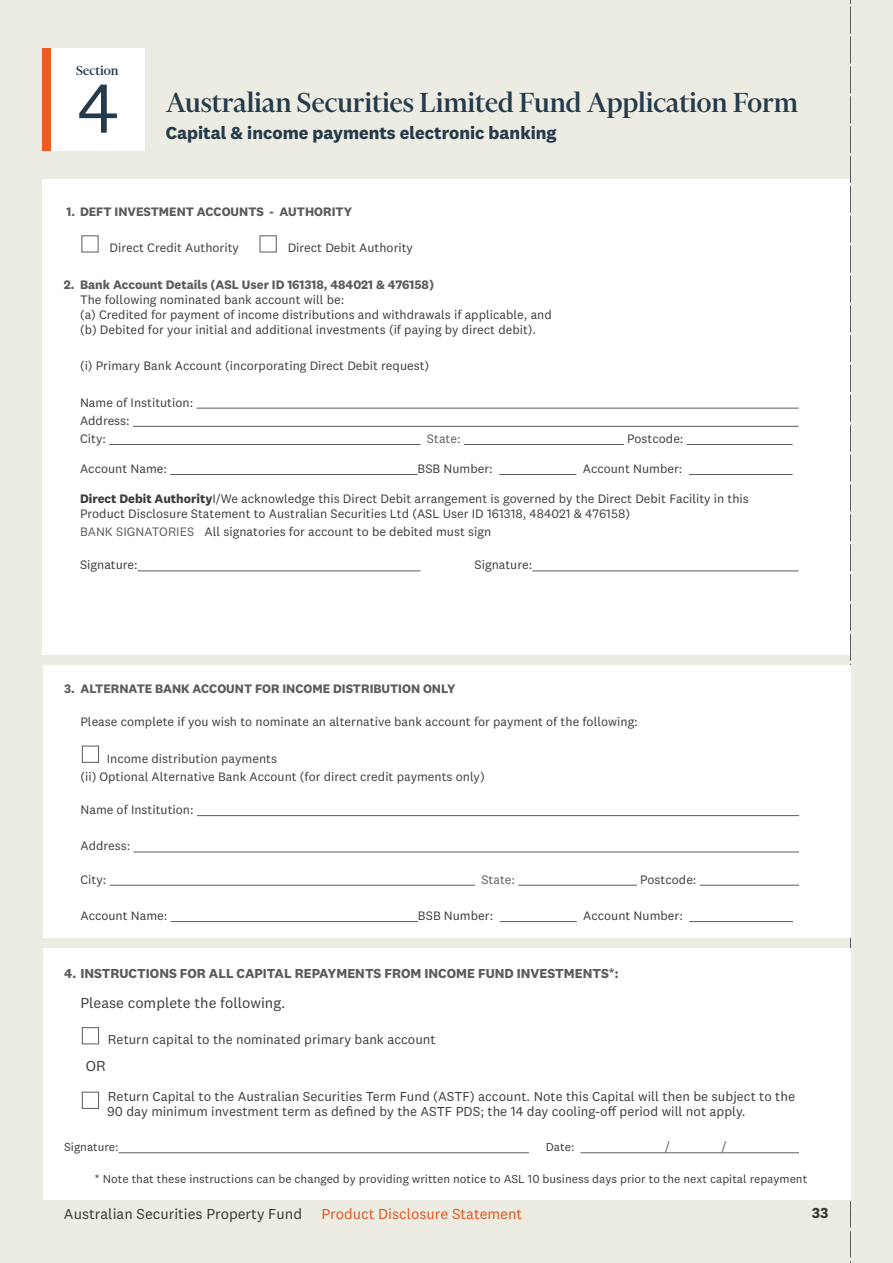
<style>
.page{position:relative;width:893px;height:1263px;background:#ecece3}
.page>*{position:absolute;margin:0;border:0;box-sizing:border-box;transform-origin:0 0}
.t1{font:72px "National 2";color:#253a4a}
.Head_1{font:500 31.5px "Financier Display";color:#253a4a}
.Forms_copy{font:700 18px "National 2";color:#253a4a}
.Forms_copy-2{font:15px "National 2";color:#3c3c3c}
.t2{font:15px "National 2";color:#f15a22}
.Head_1-2{font:500 15px "Financier Display";color:#253a4a}
.t3{font:700 15px "National 2";color:#3c3c3c}
.Forms_copy-3{font:13.5px/15px "National 2";color:#3c3c3c}
.Forms_copy-4{font:700 13.5px "National 2";color:#5d5b5a}
.Forms_copy-5{font:13.5px "National 2";color:#5d5b5a}
.Forms_copy-6{font:12.75px/15px "National 2";color:#3c3c3c}
.Forms_copy-7{font:700 12.75px "National 2";color:#5d5b5a}
.Forms_copy-8{font:12.75px "National 2";color:#5d5b5a}
.Forms_copy-9{font:12px "National 2";color:#3c3c3c}
.s1{font-weight:700;color:#5d5b5a}
.s2{font-weight:700}
.s3{color:#5d5b5a}
</style>
<div class="page">
<div style="left:51px;top:49px;width:94px;height:102px;background:#fff"></div>
<div style="left:43px;top:49px;width:8px;height:102px;background:#f15a22"></div>
<svg style="left:850px;top:0;width:1px;height:1263px"></svg>
<div style="left:43px;top:180px;width:807px;height:475px;background:#fff"></div>
<hr style="left:196px;top:408px;width:603px;height:1px;background:#5d5b5a">
<hr style="left:133px;top:426px;width:666px;height:1px;background:#5d5b5a">
<hr style="left:109px;top:444px;width:312px;height:1px;background:#5d5b5a">
<hr style="left:464px;top:444px;width:160px;height:1px;background:#5d5b5a">
<hr style="left:687px;top:444px;width:106px;height:1px;background:#5d5b5a">
<hr style="left:170px;top:474px;width:248px;height:1px;background:#5d5b5a">
<hr style="left:499px;top:474px;width:77px;height:1px;background:#5d5b5a">
<hr style="left:689px;top:474px;width:104px;height:1px;background:#5d5b5a">
<hr style="left:138px;top:570px;width:283px;height:1px;background:#5d5b5a">
<hr style="left:532px;top:570px;width:267px;height:1px;background:#5d5b5a">
<div style="left:82px;top:235px;width:17px;height:17px;background:#fff;border:1px solid #5d5b5a"></div>
<div style="left:260px;top:235px;width:17px;height:17px;background:#fff;border:1px solid #5d5b5a"></div>
<div style="left:43px;top:665px;width:808px;height:273px;background:#fff"></div>
<hr style="left:197px;top:815px;width:602px;height:1px;background:#5d5b5a">
<hr style="left:133px;top:852px;width:666px;height:1px;background:#5d5b5a">
<hr style="left:110px;top:885px;width:365px;height:1px;background:#5d5b5a">
<hr style="left:518px;top:885px;width:119px;height:1px;background:#5d5b5a">
<hr style="left:700px;top:885px;width:99px;height:1px;background:#5d5b5a">
<hr style="left:171px;top:921px;width:247px;height:1px;background:#5d5b5a">
<hr style="left:500px;top:921px;width:77px;height:1px;background:#5d5b5a">
<hr style="left:689px;top:921px;width:104px;height:1px;background:#5d5b5a">
<div style="left:82px;top:746px;width:17px;height:17px;background:#fff;border:1px solid #5d5b5a"></div>
<div style="left:43px;top:948px;width:808px;height:251px;background:#fff"></div>
<hr style="left:119px;top:1152px;width:410px;height:1px;background:#5d5b5a">
<hr style="left:580px;top:1152px;width:219px;height:1px;background:#5d5b5a">
<div style="left:82px;top:1027px;width:17px;height:17px;background:#fff;border:1px solid #5d5b5a"></div>
<div style="left:82px;top:1092px;width:17px;height:17px;background:#fff;border:1px solid #5d5b5a"></div>
<p class="Head_1-2" style="left:76px;top:62px;width:44px">Section</p>
<p class="t1" style="left:77px;top:65px;width:43px">4</p>
<p class="Head_1" style="left:166px;top:86px;width:634px">Australian Securities Limited Fund Application Form</p>
<p class="Forms_copy" style="left:166px;top:122px;width:392px">Capital &amp; income payments electronic banking</p>
<p class="Forms_copy-7" style="left:67px;top:204px;width:287px">1. DEFT INVESTMENT ACCOUNTS - AUTHORITY</p>
<p class="Forms_copy-6" style="left:110px;top:240px;width:131px">Direct Credit Authority</p>
<p class="Forms_copy-6" style="left:288px;top:240px;width:127px">Direct Debit Authority</p>
<p class="Forms_copy-6" style="left:80px;top:277px;width:473px;text-indent:-16px"><span class="s1">2. Bank Account Details (ASL User ID 161318, 484021 &amp; 476158)<br></span>The following nominated bank account will be:<br>(a) Credited for payment of income distributions and withdrawals if applicable, and (b) Debited for your initial and additional investments (if paying by direct debit).</p>
<p class="Forms_copy-6" style="left:80px;top:358px;width:351px">(i) Primary Bank Account (incorporating Direct Debit request)</p>
<p class="Forms_copy-6" style="left:80px;top:395px;width:115px">Name of Institution:</p>
<p class="Forms_copy-6" style="left:80px;top:413px;width:51px">Address:</p>
<p class="Forms_copy-6" style="left:80px;top:431px;width:28px">City:</p>
<p class="Forms_copy-8" style="left:427px;top:431px;width:35px">State:</p>
<p class="Forms_copy-6" style="left:627px;top:431px;width:58px">Postcode:</p>
<p class="Forms_copy-6" style="left:80px;top:461px;width:89px">Account Name:</p>
<p class="Forms_copy-6" style="left:418px;top:461px;width:77px">BSB Number:</p>
<p class="Forms_copy-6" style="left:583px;top:461px;width:101px">Account Number:</p>
<p class="Forms_copy-6" style="left:80px;top:491px;width:670px"><span class="s2">Direct Debit Authority</span>I/We acknowledge this Direct Debit arrangement is governed by the Direct Debit Facility in this<br>Product Disclosure Statement to Australian Securities Ltd (ASL User ID 161318, 484021 &amp; 476158)</p>
<p class="Forms_copy-6" style="left:80px;top:524px;width:413px"><span class="s3">BANK SIGNATORIES</span> All signatories for account to be debited must sign</p>
<p class="Forms_copy-6" style="left:80px;top:557px;width:59px">Signature:</p>
<p class="Forms_copy-6" style="left:475px;top:557px;width:59px">Signature:</p>
<p class="Forms_copy-7" style="left:64px;top:681px;width:393px">3. ALTERNATE BANK ACCOUNT FOR INCOME DISTRIBUTION ONLY</p>
<p class="Forms_copy-6" style="left:80px;top:714px;width:559px">Please complete if you wish to nominate an alternative bank account for payment of the following:</p>
<p class="Forms_copy-6" style="left:107px;top:751px;width:172px">Income distribution payments</p>
<p class="Forms_copy-6" style="left:80px;top:769px;width:406px">(ii) Optional Alternative Bank Account (for direct credit payments only)</p>
<p class="Forms_copy-6" style="left:80px;top:802px;width:115px">Name of Institution:</p>
<p class="Forms_copy-6" style="left:80px;top:838px;width:51px">Address:</p>
<p class="Forms_copy-6" style="left:80px;top:872px;width:28px">City:</p>
<p class="Forms_copy-8" style="left:481px;top:872px;width:35px">State:</p>
<p class="Forms_copy-6" style="left:640px;top:872px;width:58px">Postcode:</p>
<p class="Forms_copy-6" style="left:80px;top:908px;width:89px">Account Name:</p>
<p class="Forms_copy-6" style="left:418px;top:908px;width:77px">BSB Number:</p>
<p class="Forms_copy-6" style="left:583px;top:908px;width:101px">Account Number:</p>
<p class="Forms_copy-4" style="left:64px;top:965px;width:556px">4. INSTRUCTIONS FOR ALL CAPITAL REPAYMENTS FROM INCOME FUND INVESTMENTS*:</p>
<p class="Forms_copy-2" style="left:80px;top:994px;width:206px">Please complete the following.</p>
<p class="Forms_copy-3" style="left:108px;top:1032px;width:329px">Return capital to the nominated primary bank account</p>
<p class="Forms_copy-2" style="left:86px;top:1057px;width:21px">OR</p>
<p class="Forms_copy-3" style="left:107px;top:1089px;width:689px">Return Capital to the Australian Securities Term Fund (ASTF) account. Note this Capital will then be subject to the<br>90 day minimum investment term as defined by the ASTF PDS; the 14 day cooling-off period will not apply.</p>
<p class="Forms_copy-9" style="left:64px;top:1140px;width:56px">Signature:</p>
<p class="Forms_copy-9" style="left:546px;top:1140px;width:30px">Date:</p>
<p class="Forms_copy-5" style="left:665px;top:1138px;width:7px">/</p>
<p class="Forms_copy-5" style="left:721px;top:1138px;width:7px">/</p>
<p class="Forms_copy-9" style="left:94px;top:1171px;width:714px">* Note that these instructions can be changed by providing written notice to ASL 10 business days prior to the next capital repayment</p>
<p class="Forms_copy-2" style="left:64px;top:1205px;width:240px">Australian Securities Property Fund</p>
<p class="t2" style="left:321px;top:1205px;width:202px">Product Disclosure Statement</p>
<p class="t3" style="left:812px;top:1204px;width:18px">33</p>
</div>
